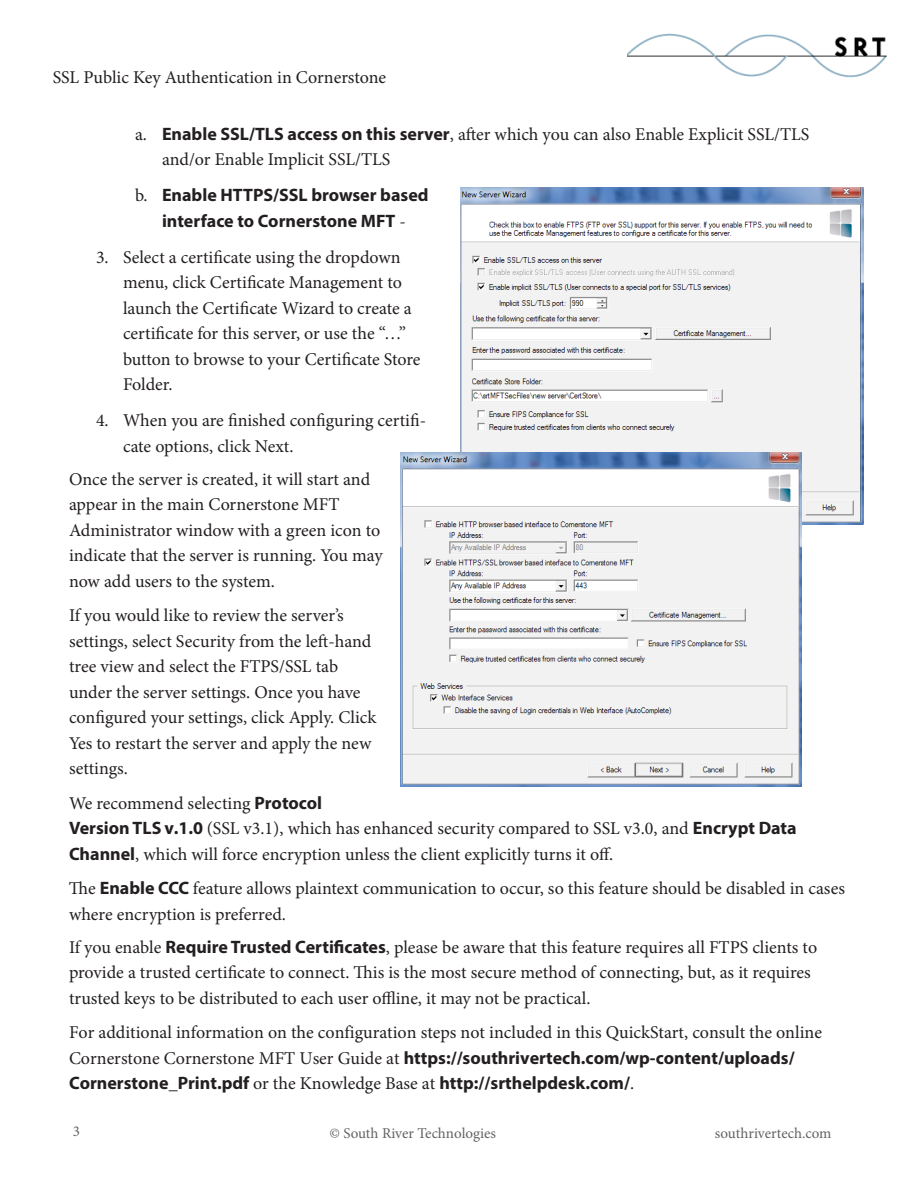
<style>
.page{position:relative;width:918px;height:1188px;background:#fff}
.page>*{position:absolute;margin:0;border:0;box-sizing:border-box;transform-origin:0 0}
.t1{font:18px/25.5px "Minion Pro";color:#231f20}
.t2{font:700 18px/25.5px "Myriad Pro";color:#231f20;text-align:center}
.t3{font:15px "Minion Pro";color:#636366}
.s1{font-family:"Myriad Pro";font-weight:700}
.s2{font-family:"Minion Pro";font-weight:400}
</style>
<div class="page">
<img style="left:628px;top:33px;width:259px;height:45px">
<img style="left:461px;top:188px;width:403px;height:337px">
<img style="left:401px;top:452px;width:401px;height:335px">
<p class="t1" style="left:53px;top:65px;width:335px">SSL Public Key Authentication in Cornerstone</p>
<p class="t1" style="left:162px;top:121px;width:649px;text-indent:-27px">a. <span class="s1">Enable SSL/TLS access on this server</span>, after which you can also Enable Explicit SSL/TLS and/or Enable Implicit SSL/TLS</p>
<p class="t2" style="left:135px;top:182px;width:295px"><span class="s2">b.</span> Enable HTTPS/SSL browser based interface to Cornerstone MFT <span class="s2">-</span></p>
<p class="t1" style="left:123px;top:244px;width:299px;text-indent:-27px">3. Select a certificate using the dropdown menu, click Certificate Management to launch the Certificate Wizard to create a certificate for this server, or use the “…” button to browse to your Certificate Store Folder.</p>
<p class="t1" style="left:123px;top:408px;width:305px;text-indent:-27px">4. When you are finished configuring certifi&shy;cate options, click Next.</p>
<p class="t1" style="left:69px;top:466px;width:315px">Once the server is created, it will start and appear in the main Cornerstone MFT Administrator window with a green icon to indicate that the server is running. You may now add users to the system.</p>
<p class="t1" style="left:69px;top:603px;width:309px">If you would like to review the server’s settings, select Security from the left-hand tree view and select the FTPS/SSL tab under the server settings. Once you have configured your settings, click Apply. Click Yes to restart the server and apply the new settings.</p>
<p class="t1" style="left:69px;top:790px;width:729px">We recommend selecting <span class="s1">Protocol<br>Version TLS v.1.0</span> (SSL v3.1), which has enhanced security compared to SSL v3.0, and <span class="s1">Encrypt Data<br>Channel</span>, which will force encryption unless the client explicitly turns it off.</p>
<p class="t1" style="left:69px;top:876px;width:777px">The <span class="s1">Enable CCC</span> feature allows plaintext communication to occur, so this feature should be disabled in cases where encryption is preferred.</p>
<p class="t1" style="left:69px;top:934px;width:750px">If you enable <span class="s1">Require Trusted Certificates</span>, please be aware that this feature requires all FTPS clients to provide a trusted certificate to connect. This is the most secure method of connecting, but, as it requires trusted keys to be distributed to each user offline, it may not be practical.</p>
<p class="t1" style="left:69px;top:1020px;width:755px">For additional information on the configuration steps not included in this QuickStart, consult the online<br>Cornerstone Cornerstone MFT User Guide at <span class="s1">https://southrivertech.com/wp-content/uploads/<br>Cornerstone_Print.pdf</span> or the Knowledge Base at <span class="s1">http://srthelpdesk.com/</span>.</p>
<p class="t3" style="left:73px;top:1121px;width:9px">3</p>
<p class="t3" style="left:715px;top:1123px;width:118px">southrivertech.com</p>
<p class="t3" style="left:329px;top:1123px;width:168px">© South River Technologies</p>
</div>
